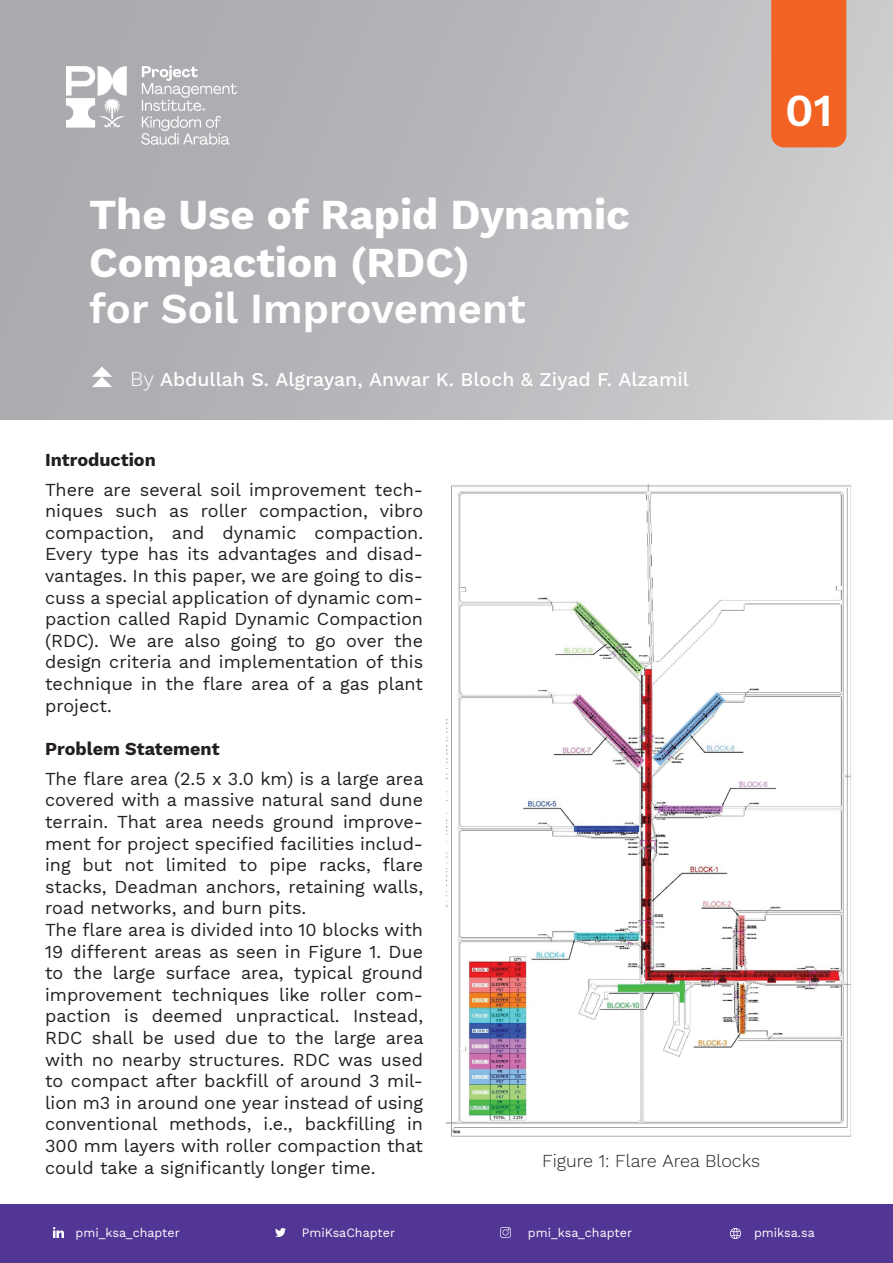
<style>
.page{position:relative;width:893px;height:1263px;background:#fff}
.page>*{position:absolute;margin:0;border:0;box-sizing:border-box;transform-origin:0 0}
.t1{font:600 45px "Work Sans";color:#fff}
.t2{font:700 42px/47.2px "Work Sans";color:#fff}
.t3{font:600 42px "Work Sans";color:#fff}
.t4{font:500 19.5px "Work Sans";color:#fff}
.t5{font:18px/21.6px "Work Sans";color:#231f20;text-align:justify}
.t6{font:700 18px "Work Sans";color:#231f20}
.t7{font:300 18px "Work Sans";color:#231f20}
.t8{font:12.6px "Work Sans";color:#fff}
.s1{font-weight:300;font-size:21px}
</style>
<div class="page">
<div style="left:0;top:0;width:893px;height:419px;background:linear-gradient(to right,#a5a6aa,#cdcdcf)"></div>
<svg style="left:92px;top:367px;width:20px;height:20px"></svg>
<div style="left:771px;top:0;width:75px;height:147px;background:#f26223"></div>
<img style="left:65px;top:66px;width:173px;height:79px">
<div style="left:0;top:1204px;width:893px;height:59px;background:#513695"></div>
<svg style="left:501px;top:1227px;width:10px;height:11px"></svg>
<svg style="left:731px;top:1228px;width:9px;height:10px"></svg>
<svg style="left:54px;top:1228px;width:10px;height:10px"></svg>
<svg style="left:275px;top:1228px;width:10px;height:9px"></svg>
<img style="left:446px;top:483px;width:406px;height:654px">
<h1 class="t1" style="left:785px;top:76px;width:49px">01</h1>
<h2 class="t2" style="left:89px;top:190px;width:542px">The Use of Rapid Dynamic<br>Compaction (RDC)</h2>
<h2 class="t3" style="left:89px;top:277px;width:438px">for Soil Improvement</h2>
<p class="t4" style="left:130px;top:367px;width:560px"><span class="s1">By</span> Abdullah S. Algrayan, Anwar K. Bloch &amp; Ziyad F. Alzamil</p>
<p class="t6" style="left:45px;top:446px;width:112px">Introduction</p>
<p class="t5" style="left:45px;top:478px;width:380px">There are several soil improvement tech&shy;niques such as roller compaction, vibro compaction, and dynamic compaction.<br>Every type has its advantages and disad&shy;vantages. In this paper, we are going to dis&shy;cuss a special application of dynamic com&shy;paction called Rapid Dynamic Compaction (RDC). We are also going to go over the design criteria and implementation of this technique in the flare area of a gas plant project.</p>
<p class="t6" style="left:45px;top:735px;width:176px">Problem Statement</p>
<p class="t5" style="left:45px;top:767px;width:380px;text-align:left">The flare area (2.5 x 3.0 km) is a large area covered with a massive natural sand dune terrain. That area needs ground improve&shy;ment for project specified facilities includ&shy;ing but not limited to pipe racks, flare stacks, Deadman anchors, retaining walls, road networks, and burn pits.<br>The flare area is divided into 10 blocks with 19 different areas as seen in Figure 1. Due to the large surface area, typical ground improvement techniques like roller com&shy;paction is deemed unpractical. Instead, RDC shall be used due to the large area with no nearby structures. RDC was used to compact after backfill of around 3 mil&shy;lion m3 in around one year instead of using conventional methods, i.e., backfilling in 300 mm layers with roller compaction that could take a significantly longer time.</p>
<p class="t7" style="left:542px;top:1147px;width:219px">Figure 1: Flare Area Blocks</p>
<p class="t8" style="left:76px;top:1223px;width:106px">pmi_ksa_chapter</p>
<p class="t8" style="left:302px;top:1223px;width:95px">PmiKsaChapter</p>
<p class="t8" style="left:528px;top:1223px;width:106px">pmi_ksa_chapter</p>
<p class="t8" style="left:754px;top:1223px;width:62px">pmiksa.sa</p>
</div>
